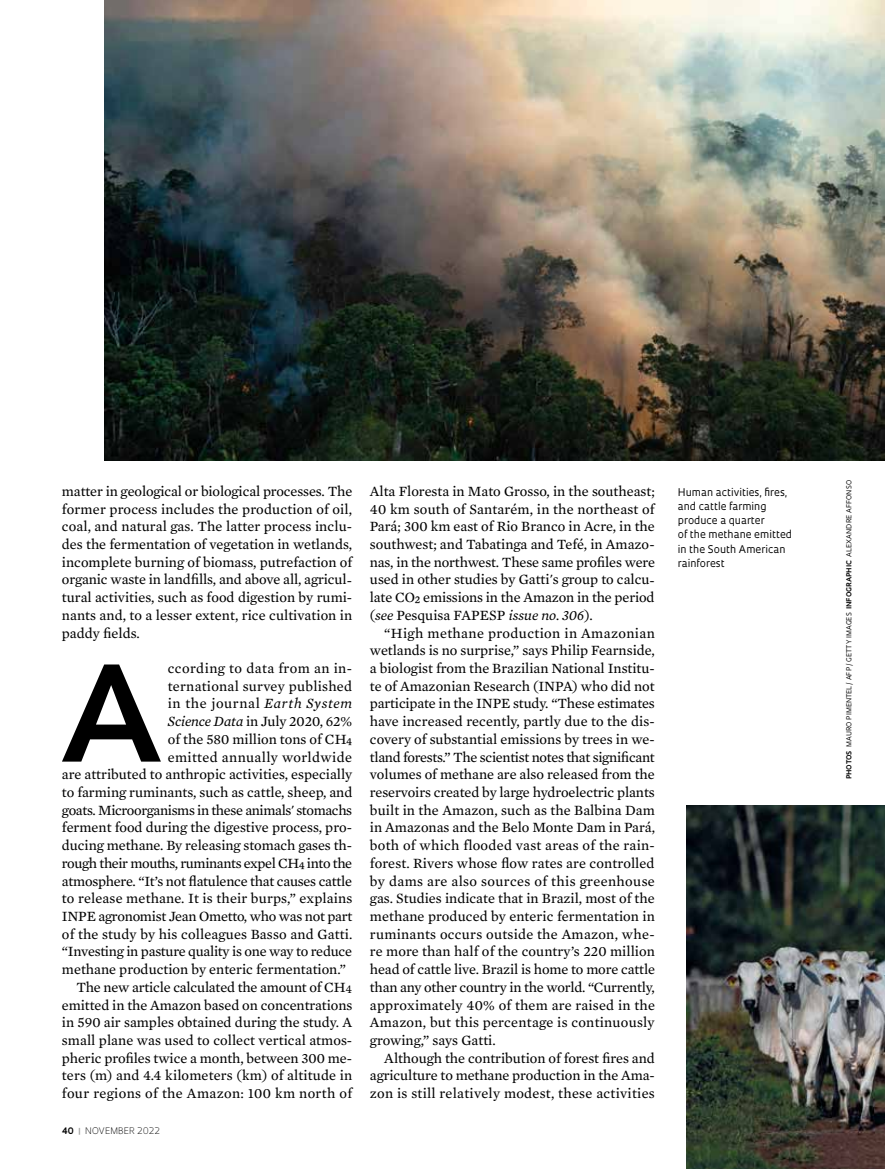
<style>
.page{position:relative;width:885px;height:1169px;background:#fff}
.page>*{position:absolute;margin:0;border:0;box-sizing:border-box;transform-origin:0 0}
.t1{font:800 137.1px "Avenir";color:#000}
.t2{font:14.4px/17.7px "Mercury Text G2";color:#000;text-align:justify}
.t3{font:14.4px "Mercury Text G2";letter-spacing:-.025em;color:#000}
.t4{font:14.4px "Mercury Text G2";letter-spacing:-.02em;color:#000}
.t5{font:14.4px "Mercury Text G2";letter-spacing:.025em;color:#000}
.t6{font:14.4px "Mercury Text G2";letter-spacing:.02em;color:#000}
.t7{font:14.4px "Mercury Text G2";letter-spacing:.03em;color:#000}
.t8{font:14.4px "Mercury Text G2";letter-spacing:.04em;color:#000}
.t9{font:10.35px/14.1px "Oculum";color:#000}
.t10{font:300 8.7px "Oculum";letter-spacing:.015em;color:#000}
.t11{font:6.75px "Oculum";letter-spacing:.015em;color:#000}
.s1{font-style:italic}
.s2{font-weight:700}
.s3{font-weight:700;color:#9d9d9c}
</style>
<div class="page">
<img style="left:687px;top:806px;width:198px;height:362px">
<img style="left:105px;top:0;width:780px;height:460px">
<p class="t2" style="left:62px;top:481px;width:292px">matter in geological or biological processes. The former process includes the production of oil, coal, and natural gas. The latter process inclu&shy;des the fermentation of vegetation in wetlands, incomplete burning of biomass, putrefaction of organic waste in landfills, and above all, agricul&shy;tural activities, such as food digestion by rumi&shy;nants and, to a lesser extent, rice cultivation in paddy fields.</p>
<h1 class="t1" style="left:62px;top:633px;width:100px">A</h1>
<p class="t7" style="left:168px;top:658px;width:186px">ccording to data from an in-</p>
<p class="t6" style="left:168px;top:675px;width:186px">ternational survey published</p>
<p class="t8" style="left:168px;top:693px;width:186px">in the journal <span class="s1">Earth System</span></p>
<p class="t2" style="left:168px;top:711px;width:186px"><span class="s1">Science Data</span> in July 2020, 62%</p>
<p class="t2" style="left:168px;top:729px;width:186px">of the 580 million tons of CH4</p>
<p class="t5" style="left:168px;top:746px;width:186px">emitted annually worldwide</p>
<p class="t2" style="left:62px;top:765px;width:292px">are attributed to anthropic activities, especially</p>
<p class="t2" style="left:62px;top:782px;width:292px">to farming ruminants, such as cattle, sheep, and</p>
<p class="t3" style="left:62px;top:799px;width:292px">goats. Microorganisms in these animals' stomachs</p>
<p class="t2" style="left:62px;top:818px;width:292px">ferment food during the digestive process, pro-</p>
<p class="t2" style="left:62px;top:835px;width:292px">ducing methane. By releasing stomach gases th-</p>
<p class="t3" style="left:62px;top:852px;width:292px">rough their mouths, ruminants expel CH4 into the</p>
<p class="t2" style="left:62px;top:871px;width:292px">atmosphere. “It’s not flatulence that causes cattle</p>
<p class="t2" style="left:62px;top:889px;width:292px">to release methane. It is their burps,” explains</p>
<p class="t4" style="left:62px;top:905px;width:292px">INPE agronomist Jean Ometto, who was not part</p>
<p class="t2" style="left:62px;top:924px;width:292px">of the study by his colleagues Basso and Gatti.</p>
<p class="t4" style="left:62px;top:941px;width:292px">“Investing in pasture quality is one way to reduce</p>
<p class="t2" style="left:62px;top:959px;width:286px">methane production by enteric fermentation.”</p>
<p class="t2" style="left:76px;top:977px;width:277px">The new article calculated the amount of CH<sub>4</sub></p>
<p class="t2" style="left:62px;top:995px;width:292px">emitted in the Amazon based on concentrations</p>
<p class="t2" style="left:62px;top:1012px;width:292px">in 590 air samples obtained during the study. A</p>
<p class="t2" style="left:62px;top:1030px;width:292px">small plane was used to collect vertical atmos-</p>
<p class="t2" style="left:62px;top:1048px;width:292px">pheric profiles twice a month, between 300 me-</p>
<p class="t2" style="left:62px;top:1066px;width:292px">ters (m) and 4.4 kilometers (km) of altitude in</p>
<p class="t5" style="left:62px;top:1082px;width:292px">four regions of the Amazon: 100 km north of</p>
<p class="t10" style="left:62px;top:1124px;width:100px"><span class="s2">40</span> <span class="s3">|</span> NOVEMBER 2022</p>
<p class="t2" style="left:370px;top:481px;width:287px">Alta Floresta in Mato Grosso, in the southeast; 40 km south of Santarém, in the northeast of Pará; 300 km east of Rio Branco in Acre, in the southwest; and Tabatinga and Tefé, in Amazo&shy;nas, in the northwest. These same profiles were used in other studies by Gatti's group to calcu&shy;late CO2 emissions in the Amazon in the period (<span class="s1">see</span> Pesquisa FAPESP <span class="s1">issue no. 306</span>).</p>
<p class="t2" style="left:370px;top:623px;width:287px;text-indent:14px">“High methane production in Amazonian wetlands is no surprise,” says Philip Fearnside, a biologist from the Brazilian National Institu&shy;te of Amazonian Research (INPA) who did not participate in the INPE study. “These estimates have increased recently, partly due to the dis&shy;covery of substantial emissions by trees in we&shy;tland forests.” The scientist notes that significant volumes of methane are also released from the reservoirs created by large hydroelectric plants built in the Amazon, such as the Balbina Dam in Amazonas and the Belo Monte Dam in Pará, both of which flooded vast areas of the rain&shy;forest. Rivers whose flow rates are controlled by dams are also sources of this greenhouse gas. Studies indicate that in Brazil, most of the methane produced by enteric fermentation in ruminants occurs outside the Amazon, whe&shy;re more than half of the country’s 220 million head of cattle live. Brazil is home to more cattle than any other country in the world. “Currently, approximately 40% of them are raised in the Amazon, but this percentage is continuously growing,” says Gatti.</p>
<p class="t2" style="left:370px;top:1048px;width:286px;text-indent:14px">Although the contribution of forest fires and agriculture to methane production in the Ama&shy;zon is still relatively modest, these activities</p>
<p class="t9" style="left:678px;top:485px;width:116px">Human activities, fires, and cattle farming produce a quarter<br>of the methane emitted in the South American rainforest</p>
<p class="t11" style="left:845px;top:779px;width:301px;rotate:-90deg"><span class="s2">PHOTOS</span> MAURO PIMENTEL/ AFP/ GETTY IMAGES <span class="s2">INFOGRAPHIC</span> ALEXANDRE AFFONSO</p>
</div>
